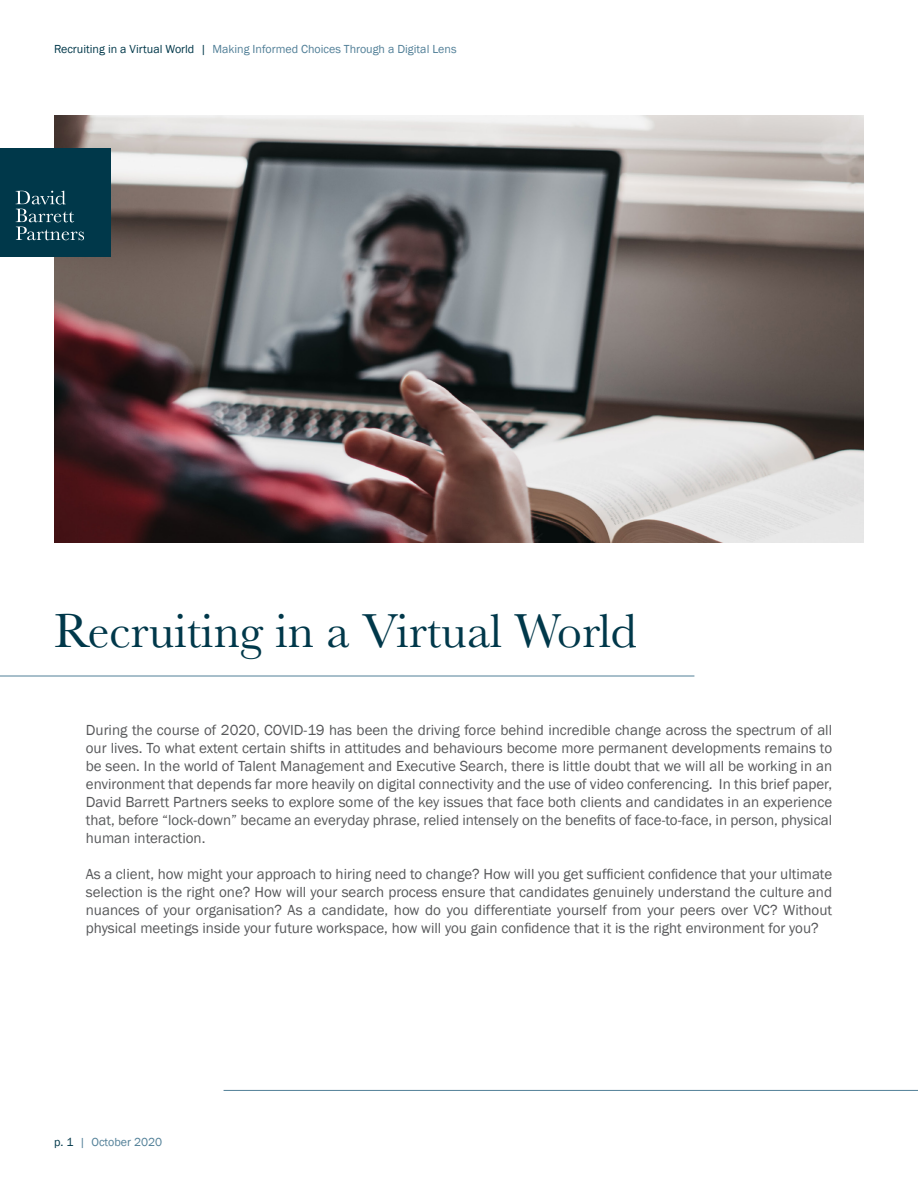
<style>
.page{position:relative;width:918px;height:1188px;background:#fff}
.page>*{position:absolute;margin:0;border:0;box-sizing:border-box;transform-origin:0 0}
.t1{font:49.5px "Baskerville";color:#00384a}
.t2{font:15px/18px "Franklin Gothic";color:#57585a;text-align:justify}
.t3{font:12px "Franklin Gothic";color:#517f97}
.s1{color:#00384a}
</style>
<div class="page">
<hr style="left:0;top:676px;width:694px;height:1px;background:#517f97">
<img style="left:54px;top:115px;width:810px;height:427px">
<div style="left:0;top:149px;width:110px;height:108px;background:#00384a"></div>
<svg style="left:16px;top:191px;width:68px;height:49px"></svg>
<hr style="left:224px;top:1090px;width:694px;height:1px;background:#517f97">
<p class="t3" style="left:54px;top:42px;width:404px"><span class="s1">Recruiting in a Virtual World |</span> Making Informed Choices Through a Digital Lens</p>
<p class="t1" style="left:54px;top:599px;width:584px">Recruiting in a Virtual World</p>
<p class="t2" style="left:86px;top:721px;width:748px">During the course of 2020, COVID-19 has been the driving force behind incredible change across the spectrum of all our lives. To what extent certain shifts in attitudes and behaviours become more permanent developments remains to be seen. In the world of Talent Management and Executive Search, there is little doubt that we will all be working in an environment that depends far more heavily on digital connectivity and the use of video conferencing. In this brief paper, David Barrett Partners seeks to explore some of the key issues that face both clients and candidates in an experience that, before “lock-down” became an everyday phrase, relied intensely on the benefits of face-to-face, in person, physical human interaction.</p>
<p class="t2" style="left:86px;top:865px;width:748px">As a client, how might your approach to hiring need to change? How will you get sufficient confidence that your ultimate selection is the right one? How will your search process ensure that candidates genuinely understand the culture and nuances of your organisation? As a candidate, how do you differentiate yourself from your peers over VC? Without physical meetings inside your future workspace, how will you gain confidence that it is the right environment for you?</p>
<p class="t3" style="left:54px;top:1135px;width:110px"><span class="s1">p. 1</span> | October 2020</p>
</div>
